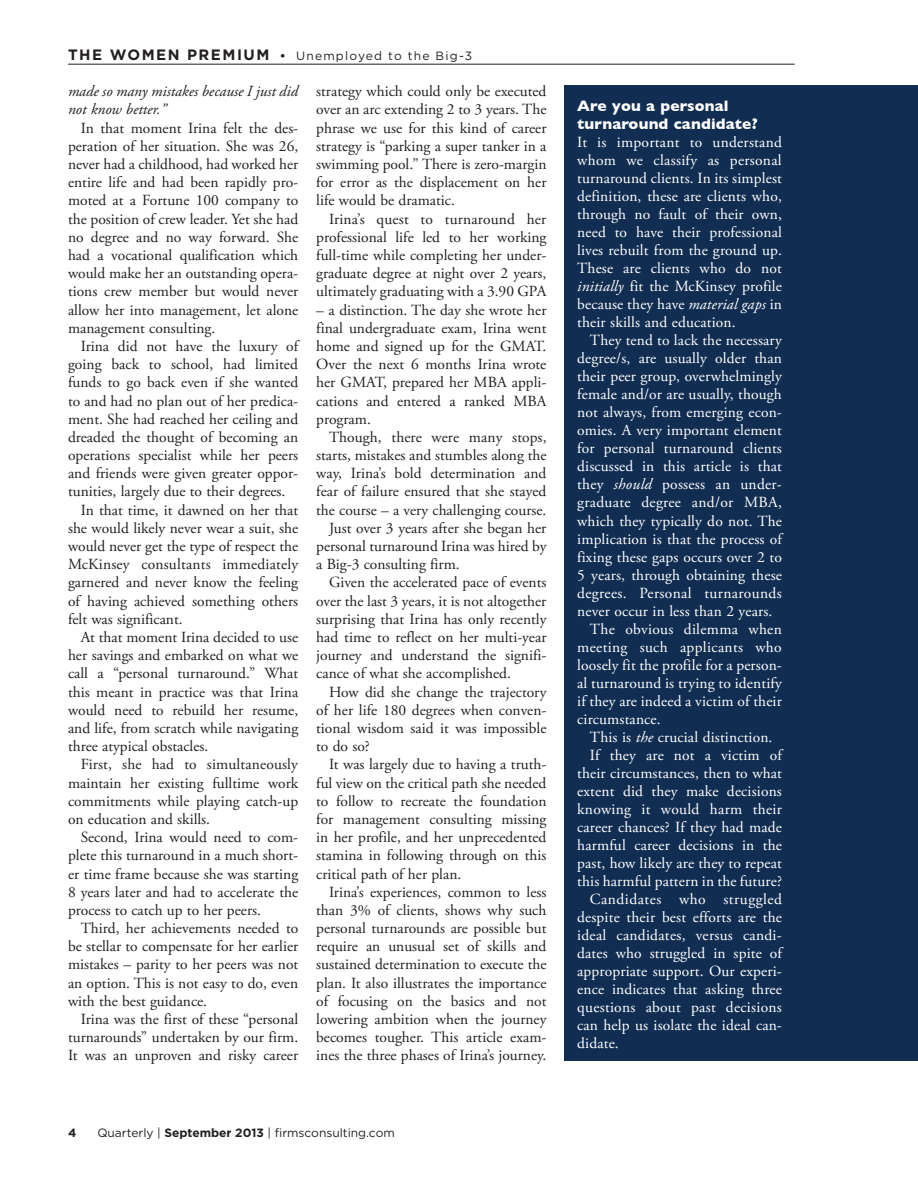
<style>
.page{position:relative;width:918px;height:1188px;background:#fff}
.page>*{position:absolute;margin:0;border:0;box-sizing:border-box;transform-origin:0 0}
.Body_indent{font:15.45px/18.1px "Adobe Garamond Pro";color:#231f20;text-align:justify}
.Body_indent-2{font:15.45px/18px "Adobe Garamond Pro";letter-spacing:.01em;color:#fff;text-align:justify}
.Body_indent-3{font:italic 15.45px/18.1px "Adobe Garamond Pro";color:#231f20}
.Subtitle{font:700 15.45px/18px "Gill Sans";letter-spacing:.01em;color:#fff}
.Lower_header_left{font:12px "Gotham";color:#231f20}
.Lower_header_left-2{font:12px "Gotham";letter-spacing:.1em;color:#231f20}
.Page_number_left{font:700 12px "Gotham";color:#231f20}
.s1{font-weight:700;font-size:15px}
.s2{font-weight:700}
.s3{font-style:italic}
</style>
<div class="page">
<hr style="left:68px;top:64px;width:727px;height:1px;background:#231f20">
<div style="left:564px;top:85px;width:231px;height:975px;background:#112e52"></div>
<div style="left:776px;top:85px;width:142px;height:975px;background:#112e52"></div>
<p class="Lower_header_left-2" style="left:68px;top:49px;width:406px"><span class="s1">THE WOMEN PREMIUM</span> <span class="s2">•</span> Unemployed to the Big-3</p>
<p class="Body_indent-3" style="left:68px;top:83px;width:232px">made so many mistakes because I just did not know better.”</p>
<p class="Body_indent" style="left:68px;top:119px;width:232px;text-indent:13px">In that moment Irina felt the des&shy;peration of her situation. She was 26, never had a childhood, had worked her entire life and had been rapidly pro&shy;moted at a Fortune 100 company to the position of crew leader. Yet she had no degree and no way forward. She had a vocational qualification which would make her an outstanding opera&shy;tions crew member but would never allow her into management, let alone management consulting.</p>
<p class="Body_indent" style="left:68px;top:338px;width:232px;text-indent:13px">Irina did not have the luxury of going back to school, had limited funds to go back even if she wanted to and had no plan out of her predica&shy;ment. She had reached her ceiling and dreaded the thought of becoming an operations specialist while her peers and friends were given greater oppor&shy;tunities, largely due to their degrees.</p>
<p class="Body_indent" style="left:68px;top:501px;width:232px;text-indent:13px">In that time, it dawned on her that she would likely never wear a suit, she would never get the type of respect the McKinsey consultants immediately garnered and never know the feeling of having achieved something others felt was significant.</p>
<p class="Body_indent" style="left:68px;top:629px;width:232px;text-indent:13px">At that moment Irina decided to use her savings and embarked on what we call a “personal turnaround.” What this meant in practice was that Irina would need to rebuild her resume, and life, from scratch while navigating three atypical obstacles.</p>
<p class="Body_indent" style="left:68px;top:756px;width:232px;text-indent:13px">First, she had to simultaneously maintain her existing fulltime work commitments while playing catch-up on education and skills.</p>
<p class="Body_indent" style="left:68px;top:829px;width:232px;text-indent:13px">Second, Irina would need to com&shy;plete this turnaround in a much short&shy;er time frame because she was starting 8 years later and had to accelerate the process to catch up to her peers.</p>
<p class="Body_indent" style="left:68px;top:920px;width:232px;text-indent:13px">Third, her achievements needed to be stellar to compensate for her earlier mistakes – parity to her peers was not an option. This is not easy to do, even with the best guidance.</p>
<p class="Body_indent" style="left:68px;top:1011px;width:232px;text-indent:13px">Irina was the first of these “personal turnarounds” undertaken by our firm.<br>It was an unproven and risky career</p>
<p class="Body_indent" style="left:316px;top:83px;width:232px">strategy which could only be executed over an arc extending 2 to 3 years. The phrase we use for this kind of career strategy is “parking a super tanker in a swimming pool.” There is zero-margin for error as the displacement on her life would be dramatic.</p>
<p class="Body_indent" style="left:316px;top:210px;width:232px;text-indent:13px">Irina’s quest to turnaround her professional life led to her working full-time while completing her under&shy;graduate degree at night over 2 years, ultimately graduating with a 3.90 GPA</p>
<p class="Body_indent" style="left:316px;top:301px;width:232px">– a distinction. The day she wrote her final undergraduate exam, Irina went home and signed up for the GMAT.<br>Over the next 6 months Irina wrote her GMAT, prepared her MBA appli&shy;cations and entered a ranked MBA program.</p>
<p class="Body_indent" style="left:316px;top:428px;width:232px;text-indent:13px">Though, there were many stops, starts, mistakes and stumbles along the way, Irina’s bold determination and fear of failure ensured that she stayed the course – a very challenging course.</p>
<p class="Body_indent" style="left:316px;top:519px;width:232px;text-indent:13px">Just over 3 years after she began her personal turnaround Irina was hired by a Big-3 consulting firm.</p>
<p class="Body_indent" style="left:316px;top:574px;width:232px;text-indent:13px">Given the accelerated pace of events over the last 3 years, it is not altogether surprising that Irina has only recently had time to reflect on her multi-year journey and understand the signifi&shy;cance of what she accomplished.</p>
<p class="Body_indent" style="left:316px;top:683px;width:232px;text-indent:13px">How did she change the trajectory of her life 180 degrees when conven&shy;tional wisdom said it was impossible to do so?</p>
<p class="Body_indent" style="left:316px;top:756px;width:232px;text-indent:13px">It was largely due to having a truth&shy;ful view on the critical path she needed to follow to recreate the foundation for management consulting missing in her profile, and her unprecedented stamina in following through on this critical path of her plan.</p>
<p class="Body_indent" style="left:316px;top:883px;width:232px;text-indent:13px">Irina’s experiences, common to less than 3% of clients, shows why such personal turnarounds are possible but require an unusual set of skills and sustained determination to execute the plan. It also illustrates the importance of focusing on the basics and not lowering ambition when the journey becomes tougher. This article exam&shy;ines the three phases of Irina’s journey.</p>
<p class="Page_number_left" style="left:68px;top:1126px;width:10px">4</p>
<p class="Lower_header_left" style="left:97px;top:1126px;width:299px">Quarterly | <span class="s2">SEPTEMBER 2013</span> | firmsconsulting.com</p>
<p class="Subtitle" style="left:577px;top:96px;width:182px">Are you a personal turnaround candidate?</p>
<p class="Body_indent-2" style="left:577px;top:134px;width:206px">It is important to understand whom we classify as personal turnaround clients. In its simplest definition, these are clients who, through no fault of their own, need to have their professional lives rebuilt from the ground up.<br>These are clients who do not <span class="s3">initially</span> fit the McKinsey profile because they have <span class="s3">material gaps</span> in their skills and education.</p>
<p class="Body_indent-2" style="left:577px;top:332px;width:206px;text-indent:13px">They tend to lack the necessary degree/s, are usually older than their peer group, overwhelmingly female and/or are usually, though not always, from emerging econ&shy;omies. A very important element for personal turnaround clients discussed in this article is that they <span class="s3">should</span> possess an under&shy;graduate degree and/or MBA, which they typically do not. The implication is that the process of fixing these gaps occurs over 2 to 5 years, through obtaining these degrees. Personal turnarounds never occur in less than 2 years.</p>
<p class="Body_indent-2" style="left:577px;top:620px;width:206px;text-indent:13px">The obvious dilemma when meeting such applicants who loosely fit the profile for a person&shy;al turnaround is trying to identify if they are indeed a victim of their circumstance.</p>
<p class="Body_indent-2" style="left:590px;top:729px;width:184px">This is <span class="s3">the</span> crucial distinction.</p>
<p class="Body_indent-2" style="left:577px;top:747px;width:206px;text-indent:13px">If they are not a victim of their circumstances, then to what extent did they make decisions knowing it would harm their career chances? If they had made harmful career decisions in the past, how likely are they to repeat this harmful pattern in the future?</p>
<p class="Body_indent-2" style="left:577px;top:891px;width:206px;text-indent:13px">Candidates who struggled despite their best efforts are the ideal candidates, versus candi&shy;dates who struggled in spite of appropriate support. Our experi&shy;ence indicates that asking three questions about past decisions can help us isolate the ideal can&shy;didate.</p>
</div>
